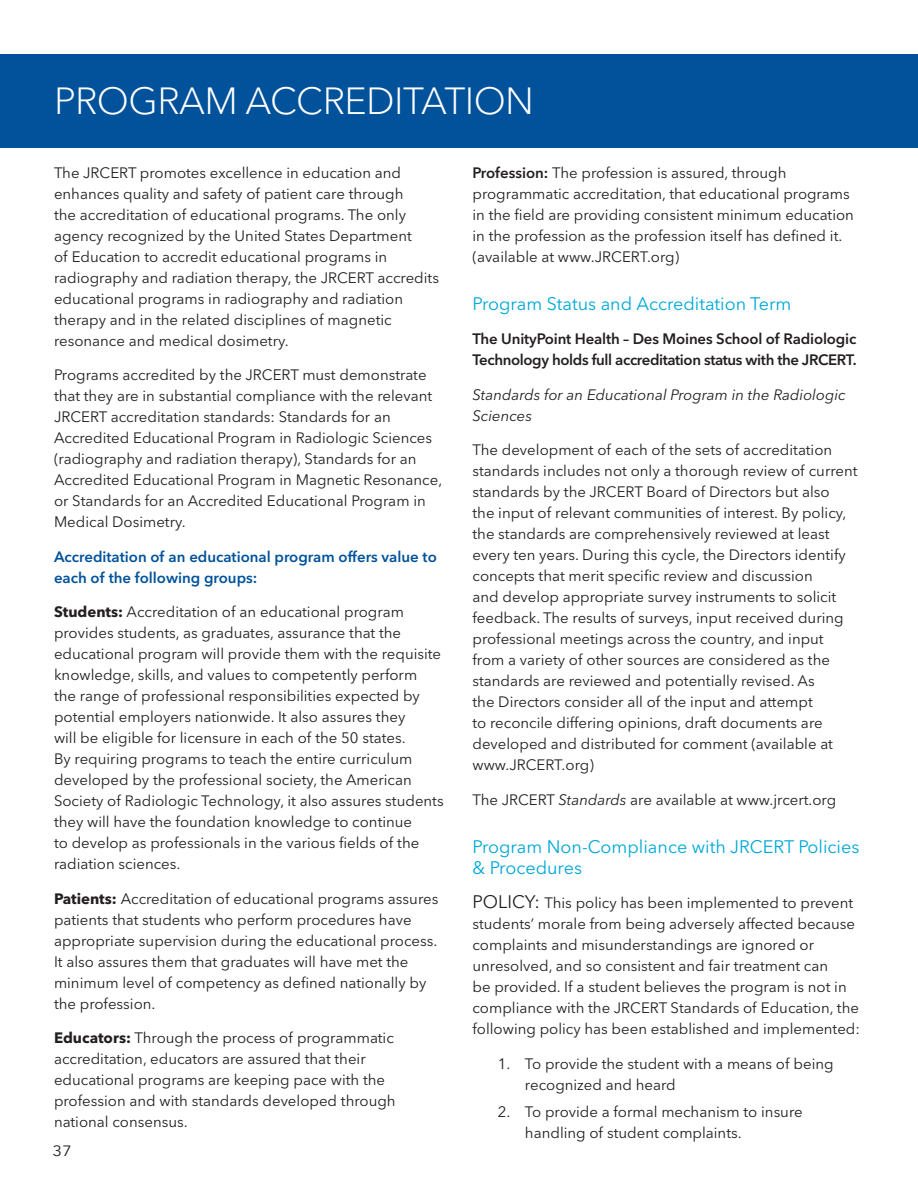
<style>
.page{position:relative;width:918px;height:1188px;background:#fff}
.page>*{position:absolute;margin:0;border:0;box-sizing:border-box;transform-origin:0 0}
.t1{font:300 37.5px "Avenir Next LT Pro";letter-spacing:-.015em;color:#fff}
.t2{font:18px/21px "Avenir Next LT Pro";color:#00a9d8}
.t3{font:15px/21px "Avenir Next LT Pro";color:#231f20}
.t4{font:600 15px/21px "Avenir Next LT Pro";letter-spacing:-.025em;color:#231f20}
.t5{font:600 15px/21px "Avenir Next LT Pro";color:#01529b}
.t6{font:italic 15px/21px "Avenir Next LT Pro";color:#231f20}
.t7{font:14.85px "Avenir Next LT Pro";color:#231f20;scale:1.11 1}
.s1{font-weight:700}
.s2{font-weight:600}
.s3{font-style:italic}
.s4{font-size:18px}
</style>
<div class="page">
<div style="left:0;top:54px;width:918px;height:94px;background:#01529b"></div>
<h1 class="t1" style="left:54px;top:78px;width:482px">PROGRAM ACCREDITATION</h1>
<p class="t3" style="left:54px;top:162px;width:387px">The JRCERT promotes excellence in education and enhances quality and safety of patient care through<br>the accreditation of educational programs. The only agency recognized by the United States Department<br>of Education to accredit educational programs in radiography and radiation therapy, the JRCERT accredits educational programs in radiography and radiation therapy and in the related disciplines of magnetic resonance and medical dosimetry.</p>
<p class="t3" style="left:54px;top:364px;width:390px">Programs accredited by the JRCERT must demonstrate that they are in substantial compliance with the relevant JRCERT accreditation standards: Standards for an Accredited Educational Program in Radiologic Sciences (radiography and radiation therapy), Standards for an Accredited Educational Program in Magnetic Resonance, or Standards for an Accredited Educational Program in Medical Dosimetry.</p>
<p class="t5" style="left:54px;top:546px;width:384px">Accreditation of an educational program offers value to each of the following groups:</p>
<p class="t3" style="left:54px;top:601px;width:391px"><span class="s1">Students:</span> Accreditation of an educational program provides students, as graduates, assurance that the educational program will provide them with the requisite knowledge, skills, and values to competently perform<br>the range of professional responsibilities expected by potential employers nationwide. It also assures they<br>will be eligible for licensure in each of the 50 states.<br>By requiring programs to teach the entire curriculum developed by the professional society, the American Society of Radiologic Technology, it also assures students they will have the foundation knowledge to continue<br>to develop as professionals in the various fields of the radiation sciences.</p>
<p class="t3" style="left:54px;top:888px;width:386px"><span class="s1">Patients:</span> Accreditation of educational programs assures patients that students who perform procedures have appropriate supervision during the educational process.<br>It also assures them that graduates will have met the minimum level of competency as defined nationally by the profession.</p>
<p class="t3" style="left:54px;top:1027px;width:343px"><span class="s1">Educators:</span> Through the process of programmatic accreditation, educators are assured that their educational programs are keeping pace with the profession and with standards developed through national consensus.</p>
<p class="t7" style="left:53px;top:1142px;width:19px">37</p>
<p class="t3" style="left:472px;top:162px;width:383px"><span class="s2">Profession:</span> The profession is assured, through programmatic accreditation, that educational programs in the field are providing consistent minimum education in the profession as the profession itself has defined it. (available at www.JRCERT.org)</p>
<p class="t2" style="left:472px;top:293px;width:321px">Program Status and Accreditation Term</p>
<p class="t4" style="left:472px;top:328px;width:386px">The UnityPoint Health – Des Moines School of Radiologic<br>Technology holds full accreditation status with the JRCERT.</p>
<p class="t6" style="left:472px;top:384px;width:375px">Standards for an Educational Program in the Radiologic<br>Sciences</p>
<p class="t3" style="left:472px;top:439px;width:387px">The development of each of the sets of accreditation standards includes not only a thorough review of current standards by the JRCERT Board of Directors but also<br>the input of relevant communities of interest. By policy, the standards are comprehensively reviewed at least every ten years. During this cycle, the Directors identify concepts that merit specific review and discussion<br>and develop appropriate survey instruments to solicit feedback. The results of surveys, input received during professional meetings across the country, and input from a variety of other sources are considered as the standards are reviewed and potentially revised. As<br>the Directors consider all of the input and attempt<br>to reconcile differing opinions, draft documents are developed and distributed for comment (available at www.JRCERT.org)</p>
<p class="t3" style="left:472px;top:789px;width:365px">The JRCERT <span class="s3">Standards</span> are available at www.jrcert.org</p>
<p class="t2" style="left:472px;top:836px;width:388px">Program Non-Compliance with JRCERT Policies &amp; Procedures</p>
<p class="t3" style="left:472px;top:892px;width:389px"><span class="s4">POLICY:</span> This policy has been implemented to prevent students’ morale from being adversely affected because complaints and misunderstandings are ignored or unresolved, and so consistent and fair treatment can<br>be provided. If a student believes the program is not in compliance with the JRCERT Standards of Education, the following policy has been established and implemented:</p>
<p class="t3" style="left:525px;top:1053px;width:310px;text-indent:-27px">1. To provide the student with a means of being recognized and heard</p>
<p class="t3" style="left:525px;top:1102px;width:279px;text-indent:-27px">2. To provide a formal mechanism to insure handling of student complaints.</p>
</div>
